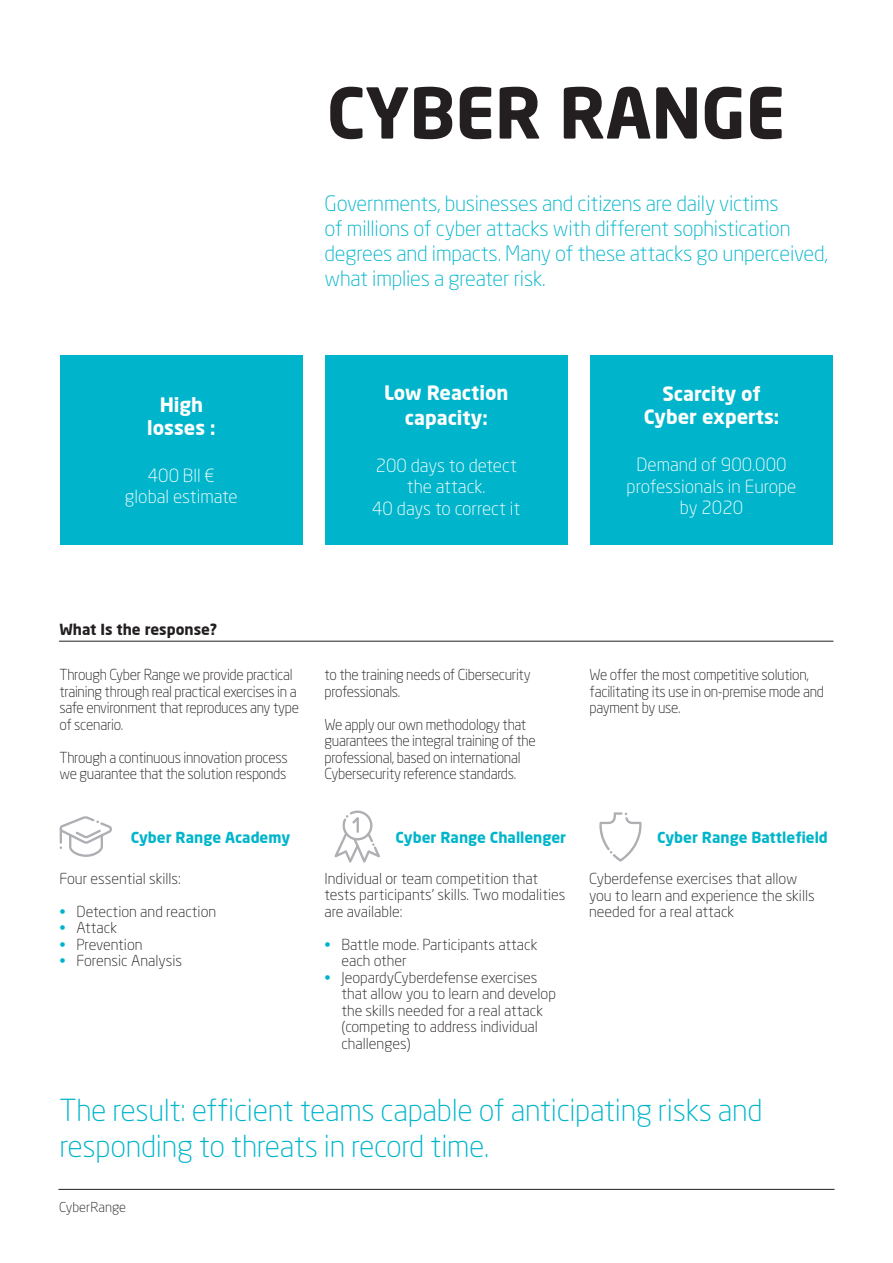
<style>
.page{position:relative;width:893px;height:1263px;background:#fff}
.page>*{position:absolute;margin:0;border:0;box-sizing:border-box;transform-origin:0 0}
.t1{font:700 69px "Neo Sans";letter-spacing:-.005em;color:#231f20}
.t2{font:300 30px/36px "Neo Sans";letter-spacing:-.01em;color:#00b5cb}
.t3{font:300 21px/25.2px "Neo Sans";letter-spacing:-.01em;color:#00b5cb}
.t4{font:700 19.5px/23.4px "Neo Sans";color:#fff;text-align:center}
.t5{font:300 18px/21.6px "Neo Sans";color:#fff;text-align:center}
.t6{font:300 15px/16.5px "Neo Sans";letter-spacing:-.02em;color:#231f20;scale:.95 1}
.t7{font:300 15px/16.5px "Neo Sans";color:#231f20}
.t8{font:300 15px "Neo Sans";letter-spacing:-.02em;color:#231f20}
.t9{font:700 15px "Neo Sans";color:#00b5cb}
.t10{font:700 15px "Neo Sans";color:#231f20}
.t11{font:300 13.5px "Neo Sans";color:#231f20}
.s1{color:#00b5cb}
</style>
<div class="page">
<div style="left:60px;top:355px;width:243px;height:190px;background:#00b5cb"></div>
<div style="left:325px;top:355px;width:242px;height:190px;background:#00b5cb"></div>
<div style="left:590px;top:355px;width:243px;height:190px;background:#00b5cb"></div>
<hr style="left:58px;top:1189px;width:776px;height:1px;background:#231f20">
<hr style="left:59px;top:641px;width:774px;height:1px;background:#231f20">
<svg style="left:59px;top:816px;width:53px;height:41px"></svg>
<svg style="left:599px;top:812px;width:43px;height:50px"></svg>
<svg style="left:334px;top:810px;width:46px;height:52px"></svg>
<h1 class="t1" style="left:327px;top:69px;width:460px">Cyber Range</h1>
<h3 class="t4" style="left:147px;top:392px;width:70px">High losses :</h3>
<p class="t5" style="left:125px;top:464px;width:114px">400 Bll € global estimate</p>
<h3 class="t3" style="left:325px;top:190px;width:505px">Governments, businesses and citizens are daily victims<br>of millions of cyber attacks with different sophistication degrees and impacts. Many of these attacks go unperceived, what implies a greater risk.</h3>
<h3 class="t4" style="left:384px;top:379px;width:126px;line-height:25.2px">Low Reaction capacity:</h3>
<p class="t5" style="left:372px;top:454px;width:150px">200 days to detect the attack.<br>40 days to correct it</p>
<h3 class="t4" style="left:644px;top:381px;width:137px">Scarcity of<br>Cyber experts:</h3>
<p class="t5" style="left:627px;top:453px;width:171px">Demand of 900.000 professionals in Europe by 2020</p>
<p class="t10" style="left:60px;top:620px;width:159px">What Is the response?</p>
<p class="t6" style="left:60px;top:666px;width:254px">Through Cyber Range we provide practical training through real practical exercises in a safe environment that reproduces any type of scenario.</p>
<p class="t6" style="left:60px;top:749px;width:242px">Through a continuous innovation process we guarantee that the solution responds</p>
<p class="t6" style="left:325px;top:666px;width:218px">to the training needs of Cibersecurity professionals.</p>
<p class="t6" style="left:325px;top:716px;width:224px">We apply our own methodology that guarantees the integral training of the professional, based on international Cybersecurity reference standards.</p>
<p class="t6" style="left:590px;top:666px;width:248px">We offer the most competitive solution, facilitating its use in on-premise mode and payment by use.</p>
<p class="t9" style="left:131px;top:828px;width:161px">Cyber Range Academy</p>
<p class="t9" style="left:396px;top:828px;width:172px">Cyber Range Challenger</p>
<p class="t9" style="left:657px;top:828px;width:172px">Cyber Range Battlefield</p>
<p class="t8" style="left:60px;top:869px;width:123px">Four essential skills:</p>
<p class="t8" style="left:60px;top:902px;width:158px"><span class="s1">•</span> Detection and reaction</p>
<p class="t8" style="left:60px;top:919px;width:59px"><span class="s1">•</span> Attack</p>
<p class="t8" style="left:60px;top:935px;width:85px"><span class="s1">•</span> Prevention</p>
<p class="t8" style="left:60px;top:952px;width:124px"><span class="s1">•</span> Forensic Analysis</p>
<p class="t7" style="left:324px;top:870px;width:242px">I ndividual or team competition that tests participants’ skills. Two modalities are available:</p>
<p class="t7" style="left:341px;top:936px;width:197px;text-indent:-17px"><span class="s1">•</span> Battle mode. Participants attack each other</p>
<p class="t7" style="left:341px;top:969px;width:216px;text-indent:-17px"><span class="s1">•</span> JeopardyCyberdefense exercises that allow you to learn and develop the skills needed for a real attack (competing to address individual challenges)</p>
<p class="t7" style="left:589px;top:870px;width:227px">Cyberdefense exercises that allow you to learn and experience the skills needed for a real attack</p>
<h2 class="t2" style="left:60px;top:1091px;width:704px">The result: efficient teams capable of anticipating risks and responding to threats in record time.</h2>
<p class="t11" style="left:59px;top:1199px;width:69px">CyberRange</p>
</div>
